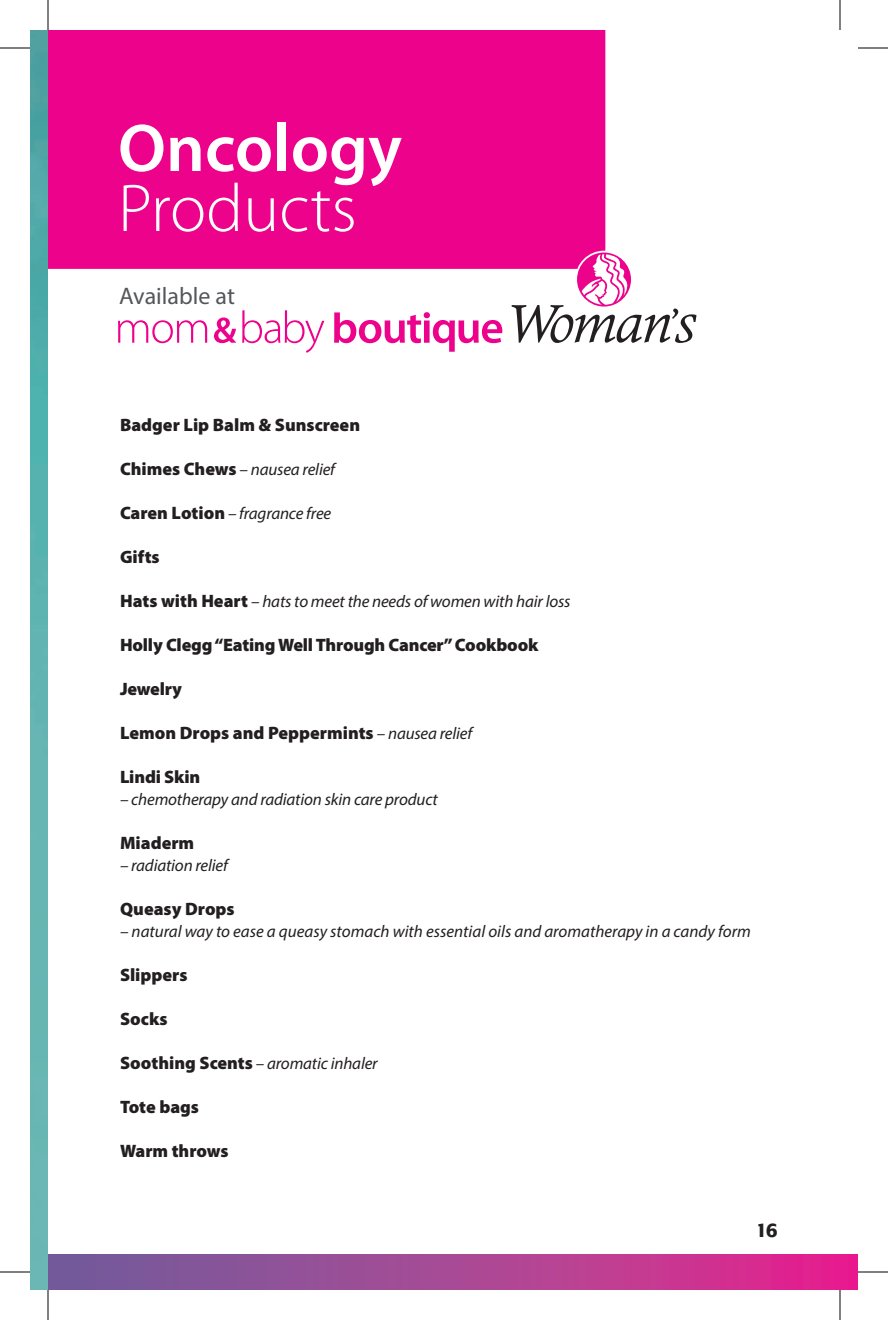
<style>
.page{position:relative;width:888px;height:1320px;background:#fff}
.page>*{position:absolute;margin:0;border:0;box-sizing:border-box;transform-origin:0 0}
.t1{font:600 68px "Myriad Pro";color:#fff}
.t2{font:300 68px "Myriad Pro";color:#fff}
.t3{font:24px "Myriad Pro";color:#545759}
.t4{font:800 22px "Mr Eaves XL Mod OT";color:#231f20}
.t5{font:900 18px "Myriad Pro";color:#231f20}
.t6{font:italic 17px "Myriad Pro";letter-spacing:-.01em;color:#231f20}
.s1{font-weight:900;font-style:normal;font-size:18px}
.s2{font-weight:400;font-style:italic;font-size:17px}
</style>
<div class="page">
<div style="left:48px;top:30px;width:557px;height:239px;background:#ed028c"></div>
<div style="left:30px;top:1254px;width:828px;height:36px;background:linear-gradient(to right,#6b649c,#e6268f)"></div>
<svg style="left:118px;top:320px;width:89px;height:23px"></svg>
<svg style="left:214px;top:317px;width:22px;height:26px"></svg>
<svg style="left:242px;top:310px;width:82px;height:43px"></svg>
<svg style="left:334px;top:312px;width:168px;height:40px"></svg>
<svg style="left:512px;top:251px;width:184px;height:92px"></svg>
<img style="left:30px;top:30px;width:18px;height:1259px">
<svg style="left:0;top:47px;width:30px;height:1px"></svg>
<svg style="left:858px;top:47px;width:30px;height:1px"></svg>
<svg style="left:0;top:1271px;width:30px;height:1px"></svg>
<svg style="left:858px;top:1271px;width:30px;height:1px"></svg>
<svg style="left:47px;top:0;width:1px;height:30px"></svg>
<svg style="left:47px;top:1290px;width:1px;height:30px"></svg>
<svg style="left:839px;top:0;width:1px;height:30px"></svg>
<svg style="left:839px;top:1290px;width:1px;height:30px"></svg>
<hr style="left:0;top:48px;width:30px;height:1px;background:#000">
<hr style="left:858px;top:48px;width:30px;height:1px;background:#000">
<hr style="left:0;top:1272px;width:30px;height:1px;background:#000">
<hr style="left:858px;top:1272px;width:30px;height:1px;background:#000">
<hr style="left:48px;top:0;width:1px;height:30px;background:#000">
<hr style="left:48px;top:1290px;width:1px;height:30px;background:#000">
<hr style="left:840px;top:0;width:1px;height:30px;background:#000">
<hr style="left:840px;top:1290px;width:1px;height:30px;background:#000">
<h1 class="t1" style="left:118px;top:105px;width:286px">Oncology</h1>
<h1 class="t2" style="left:118px;top:167px;width:240px">Products</h1>
<h2 class="t3" style="left:119px;top:281px;width:117px">Available at</h2>
<p class="t5" style="left:120px;top:413px;width:242px">Badger Lip Balm &amp; Sunscreen</p>
<p class="t6" style="left:120px;top:459px;width:217px"><span class="s1">Chimes Chews</span> – nausea relief</p>
<p class="t6" style="left:120px;top:503px;width:213px"><span class="s1">Caren Lotion</span> – fragrance free</p>
<p class="t5" style="left:120px;top:545px;width:41px">Gifts</p>
<p class="t6" style="left:120px;top:591px;width:452px"><span class="s1">Hats with Heart</span> – hats to meet the needs of women with hair loss</p>
<p class="t5" style="left:120px;top:633px;width:420px">Holly Clegg “Eating Well Through Cancer” Cookbook</p>
<p class="t5" style="left:120px;top:677px;width:63px">Jewelry</p>
<p class="t5" style="left:120px;top:721px;width:354px">Lemon Drops and Peppermints <span class="s2">– nausea relief</span></p>
<p class="t5" style="left:120px;top:765px;width:82px">Lindi Skin</p>
<p class="t6" style="left:120px;top:789px;width:319px">– chemotherapy and radiation skin care product</p>
<p class="t5" style="left:120px;top:831px;width:76px">Miaderm</p>
<p class="t6" style="left:120px;top:855px;width:109px">– radiation relief</p>
<p class="t5" style="left:120px;top:897px;width:116px">Queasy Drops</p>
<p class="t6" style="left:120px;top:921px;width:632px">– natural way to ease a queasy stomach with essential oils and aromatherapy in a candy form</p>
<p class="t5" style="left:120px;top:963px;width:69px">Slippers</p>
<p class="t5" style="left:120px;top:1007px;width:49px">Socks</p>
<p class="t6" style="left:120px;top:1053px;width:259px"><span class="s1">Soothing Scents</span> – aromatic inhaler</p>
<p class="t5" style="left:120px;top:1095px;width:81px">Tote bags</p>
<p class="t5" style="left:120px;top:1139px;width:110px">Warm throws</p>
<p class="t4" style="left:758px;top:1219px;width:22px">16</p>
</div>
